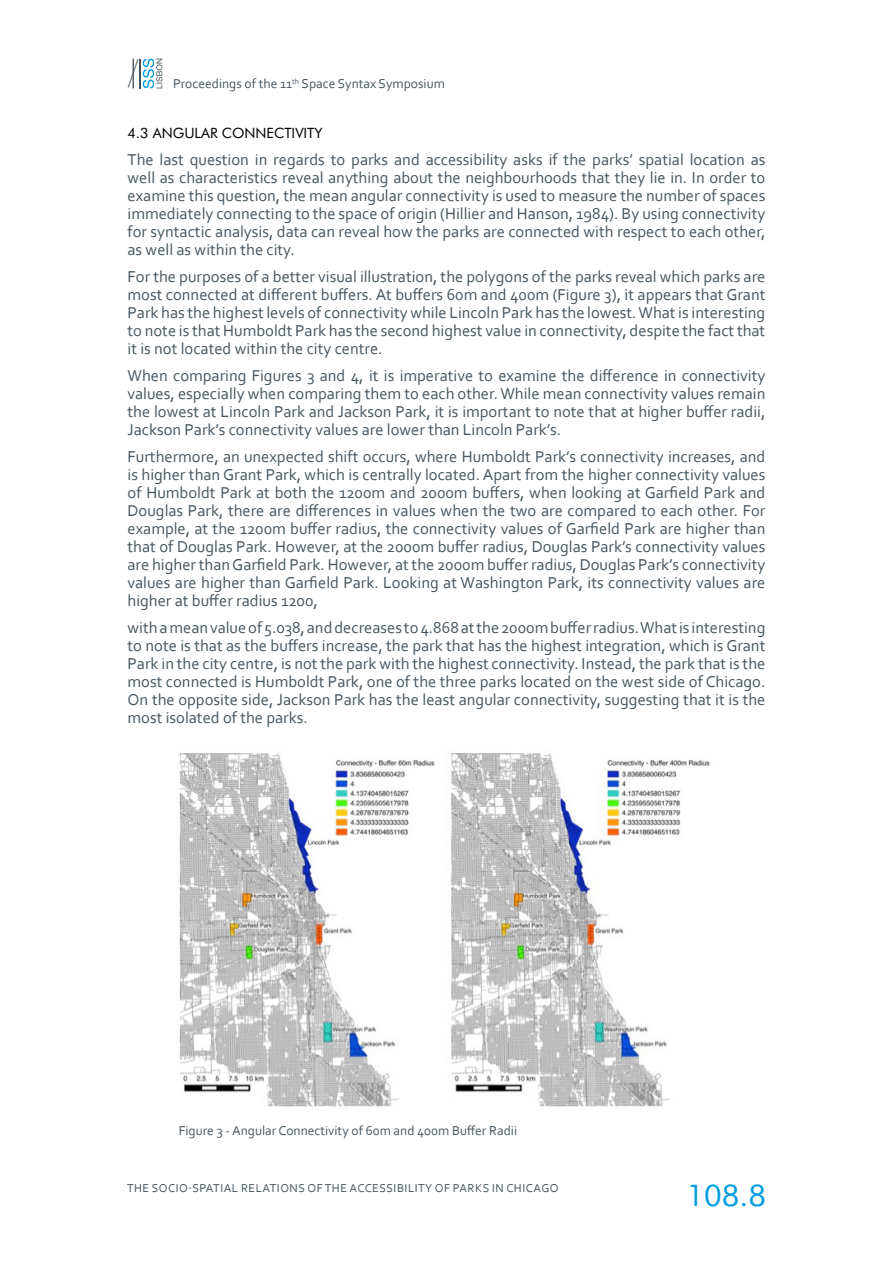
<style>
.page{position:relative;width:893px;height:1263px;background:#fff}
.page>*{position:absolute;margin:0;border:0;box-sizing:border-box;transform-origin:0 0}
.t1{font:30px "Futura BT";color:#009de0}
.t2{font:16.5px/18px "Corbel";color:#46555f;text-align:justify}
.t3{font:14.25px "Futura BT";color:#000}
.t4{font:13.5px "Corbel";color:#46555f}
.t5{font:12px "Corbel";letter-spacing:.04em;color:#46555f}
</style>
<div class="page">
<svg style="left:128px;top:59px;width:34px;height:29px"></svg>
<img style="left:179px;top:753px;width:531px;height:354px">
<p class="t4" style="left:173px;top:76px;width:273px">Proceedings of the 11<sup>th</sup> Space Syntax Symposium</p>
<p class="t3" style="left:128px;top:125px;width:197px">4.3 ANGULAR CONNECTIVITY</p>
<p class="t2" style="left:128px;top:150px;width:639px">The last question in regards to parks and accessibility asks if the parks’ spatial location as well as characteristics reveal anything about the neighbourhoods that they lie in. In order to examine this question, the mean angular connectivity is used to measure the number of spaces immediately connecting to the space of origin (Hillier and Hanson, 1984). By using connectivity for syntactic analysis, data can reveal how the parks are connected with respect to each other, as well as within the city.</p>
<p class="t2" style="left:128px;top:267px;width:639px">For the purposes of a better visual illustration, the polygons of the parks reveal which parks are most connected at different buffers. At buffers 60m and 400m (Figure 3), it appears that Grant Park has the highest levels of connectivity while Lincoln Park has the lowest. What is interesting to note is that Humboldt Park has the second highest value in connectivity, despite the fact that it is not located within the city centre.</p>
<p class="t2" style="left:128px;top:366px;width:639px">When comparing Figures 3 and 4, it is imperative to examine the difference in connectivity values, especially when comparing them to each other. While mean connectivity values remain the lowest at Lincoln Park and Jackson Park, it is important to note that at higher buffer radii, Jackson Park’s connectivity values are lower than Lincoln Park’s.</p>
<p class="t2" style="left:128px;top:447px;width:639px">Furthermore, an unexpected shift occurs, where Humboldt Park’s connectivity increases, and is higher than Grant Park, which is centrally located. Apart from the higher connectivity values of Humboldt Park at both the 1200m and 2000m buffers, when looking at Garfield Park and Douglas Park, there are differences in values when the two are compared to each other. For example, at the 1200m buffer radius, the connectivity values of Garfield Park are higher than that of Douglas Park. However, at the 2000m buffer radius, Douglas Park’s connectivity values are higher than Garfield Park. However, at the 2000m buffer radius, Douglas Park’s connectivity values are higher than Garfield Park. Looking at Washington Park, its connectivity values are higher at buffer radius 1200,</p>
<p class="t2" style="left:128px;top:618px;width:639px">with a mean value of 5.038, and decreases to 4.868 at the 2000m buffer radius. What is interesting to note is that as the buffers increase, the park that has the highest integration, which is Grant Park in the city centre, is not the park with the highest connectivity. Instead, the park that is the most connected is Humboldt Park, one of the three parks located on the west side of Chicago.<br>On the opposite side, Jackson Park has the least angular connectivity, suggesting that it is the most isolated of the parks.</p>
<p class="t4" style="left:179px;top:1122px;width:340px">Figure 3 - Angular Connectivity of 60m and 400m Buffer Radii</p>
<p class="t5" style="left:127px;top:1180px;width:433px">THE SOCIO-SPATIAL RELATIONS OF THE ACCESSIBILITY OF PARKS IN CHICAGO</p>
<h1 class="t1" style="left:686px;top:1177px;width:81px">108.8</h1>
</div>
